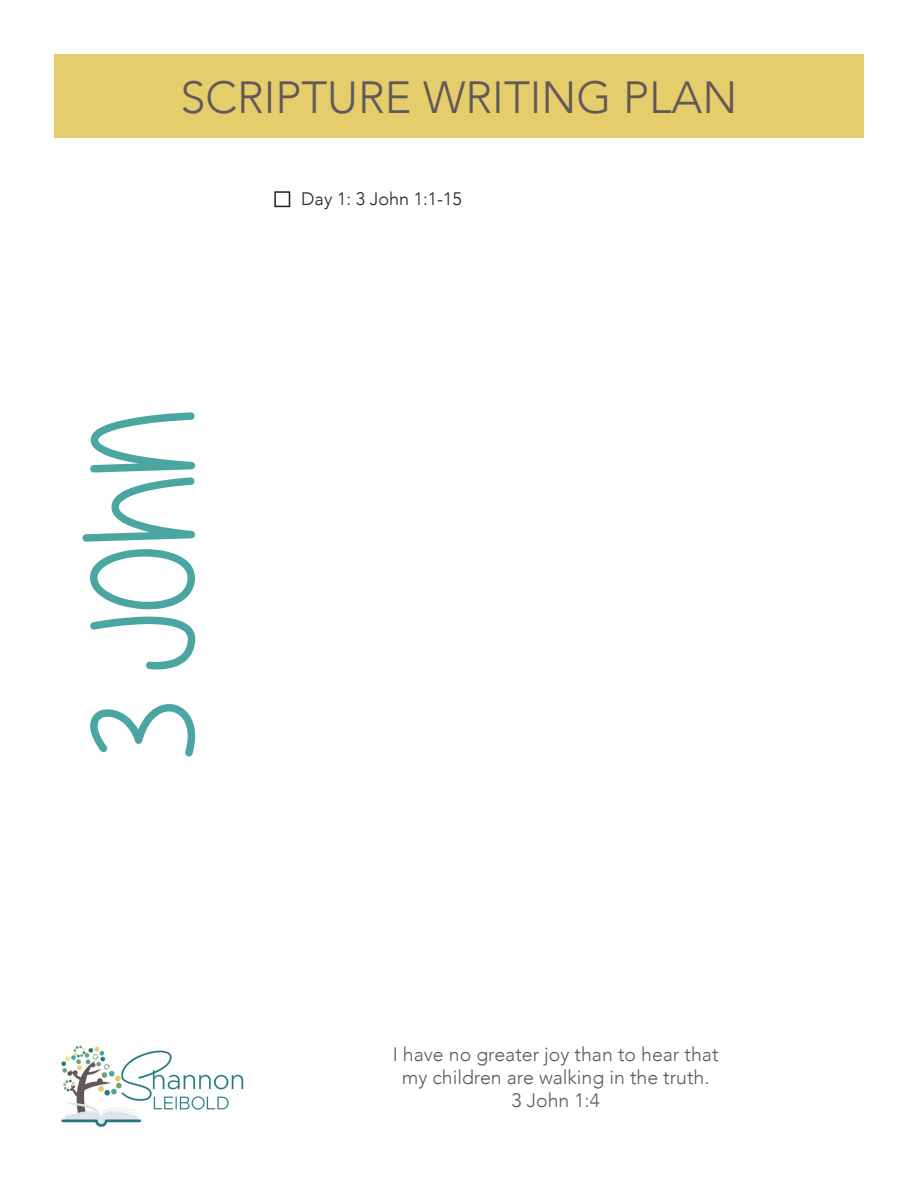
<style>
.page{position:relative;width:918px;height:1188px;background:#fff}
.page>*{position:absolute;margin:0;border:0;box-sizing:border-box;transform-origin:0 0}
.t1{font:150px "Are You Freakin Serious";color:#4ba6a1}
.t2{font:300 45px "Avenir";color:#615859}
.t3{font:300 19.5px "Avenir";color:#615859}
.t4{font:300 18px "Avenir";color:#231f20}
</style>
<div class="page">
<div style="left:54px;top:54px;width:810px;height:84px;background:#e5cd6b"></div>
<img style="left:61px;top:1045px;width:183px;height:82px">
<div style="left:274px;top:191px;width:16px;height:16px;border:2px solid #231f20"></div>
<p class="t2" style="left:181px;top:71px;width:558px">SCRIPTURE WRITING PLAN</p>
<p class="t1" style="left:60px;top:758px;width:350px;rotate:-90deg">3 John</p>
<p class="t4" style="left:301px;top:188px;width:162px">Day 1: 3 John 1:1-15</p>
<p class="t3" style="left:393px;top:1042px;width:327px">I have no greater joy than to hear that</p>
<p class="t3" style="left:402px;top:1066px;width:309px">my children are walking in the truth.</p>
<p class="t3" style="left:512px;top:1089px;width:90px">3 John 1:4</p>
</div>
